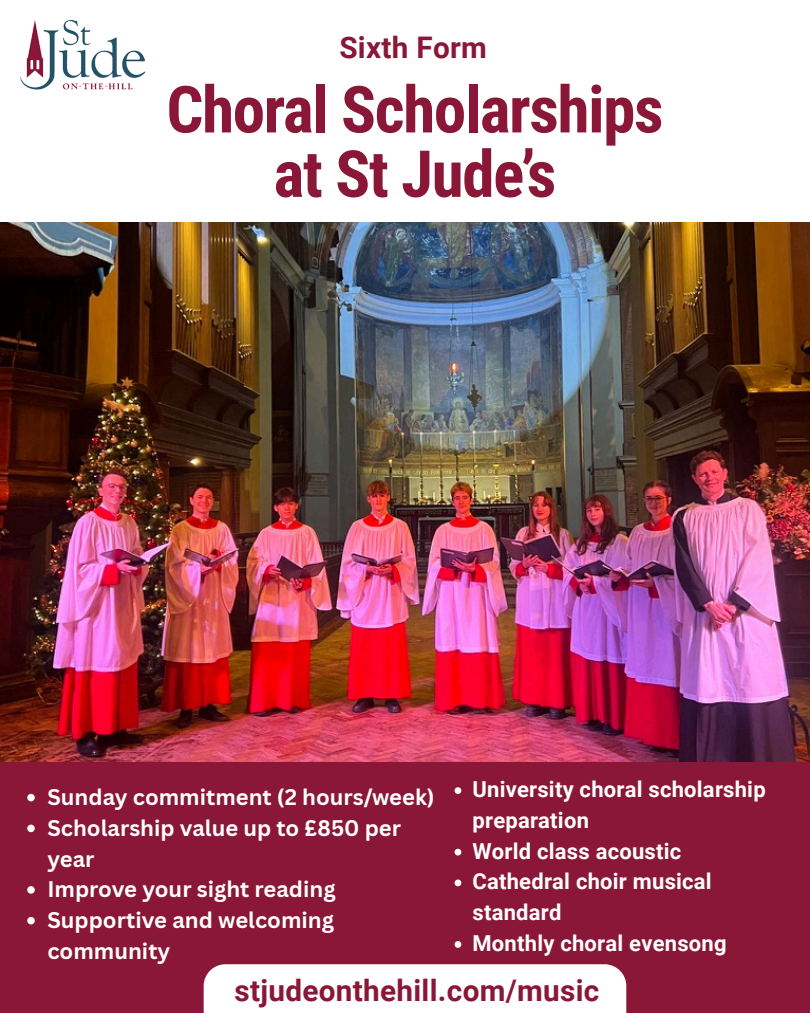
<style>
.page{position:relative;width:810px;height:1013px;background:#fff}
.page>*{position:absolute;margin:0;border:0;box-sizing:border-box;transform-origin:0 0}
.t1{font:700 64.9px/64.4px "Roboto Condensed";letter-spacing:-.02em;color:#8a1738;text-align:center}
.t2{font:700 29.7px "Roboto";letter-spacing:.01em;color:#8a1738}
.t3{font:700 22px/30.8px "Canva Sans";color:#fff}
.t4{font:700 22px/30.8px "Roboto";letter-spacing:.01em;color:#fff}
</style>
<div class="page">
<img style="left:0;top:223px;width:810px;height:538px">
<img style="left:20px;top:19px;width:126px;height:71px">
<div style="left:0;top:761px;width:810px;height:251px;background:#8a1738"></div>
<div style="left:204px;top:964px;width:422px;height:48px;background:#fff"></div>
<svg style="left:27px;top:793px;width:8px;height:8px"></svg>
<svg style="left:27px;top:824px;width:8px;height:8px"></svg>
<svg style="left:27px;top:886px;width:8px;height:7px"></svg>
<svg style="left:27px;top:917px;width:8px;height:7px"></svg>
<svg style="left:455px;top:787px;width:6px;height:7px"></svg>
<svg style="left:455px;top:848px;width:6px;height:7px"></svg>
<svg style="left:455px;top:879px;width:6px;height:7px"></svg>
<svg style="left:455px;top:941px;width:6px;height:6px"></svg>
<p class="t2" style="left:339px;top:30px;width:149px">Sixth Form</p>
<p class="t1" style="left:166px;top:78px;width:499px">Choral Scholarships at St Jude’s</p>
<p class="t4" style="left:472px;top:774px;width:295px">University choral scholarship preparation</p>
<p class="t4" style="left:472px;top:835px;width:210px">World class acoustic</p>
<p class="t4" style="left:472px;top:866px;width:241px">Cathedral choir musical standard</p>
<p class="t4" style="left:472px;top:927px;width:256px">Monthly choral evensong</p>
<p class="t2" style="left:235px;top:973px;width:366px">stjudeonthehill.com/music</p>
<h2 class="t3" style="left:47px;top:781px;width:389px">Sunday commitment (2 hours/week)</h2>
<h1 class="t3" style="left:47px;top:812px;width:355px">Scholarship value up to £850 per year</h1>
<p class="t3" style="left:47px;top:873px;width:290px">Improve your sight reading</p>
<p class="t3" style="left:47px;top:904px;width:288px">Supportive and welcoming community</p>
</div>
